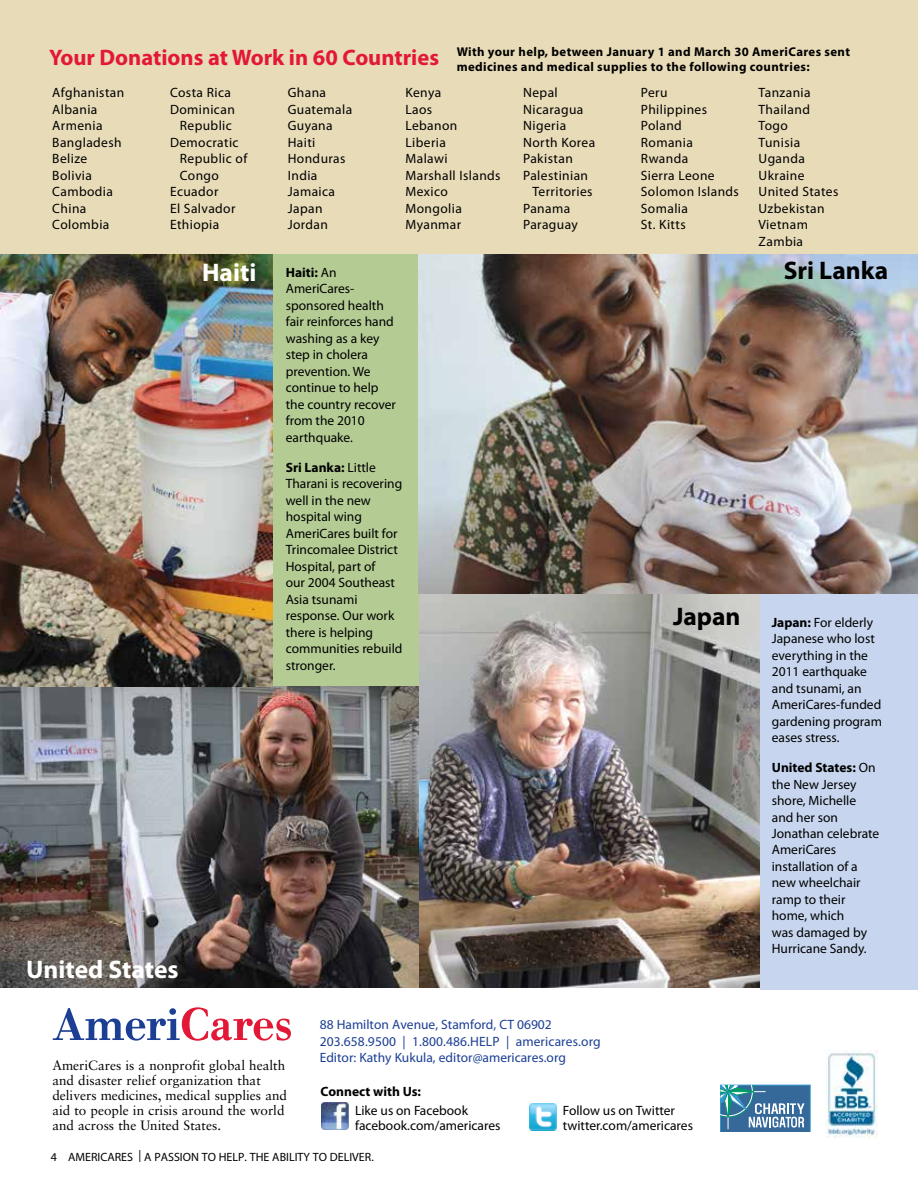
<style>
.page{position:relative;width:918px;height:1188px;background:#fff}
.page>*{position:absolute;margin:0;border:0;box-sizing:border-box;transform-origin:0 0}
.t1{font:700 25.5px "Myriad Pro";color:#fff}
.t2{font:700 25.5px "Myriad Pro";color:#000}
.t3{font:700 22.5px "Myriad Pro";color:#e31837}
.t4{font:13.5px/16.5px "Myriad Pro";color:#000}
.t5{font:13.5px/16.5px "Myriad Pro";letter-spacing:.03em;color:#000}
.t6{font:13.5px/15px "Sabon";color:#000}
.t7{font:13.5px/16.5px "Myriad Pro";color:#1c3f94}
.t8{font:700 13.5px "Myriad Pro";color:#000}
.t9{font:700 12.75px/15px "Myriad Pro";letter-spacing:.03em;color:#000}
.t10{font:12px "Myriad Pro";color:#000}
.s1{font-weight:700}
</style>
<div class="page">
<img style="left:419px;top:594px;width:341px;height:394px">
<div style="left:760px;top:594px;width:158px;height:396px;background:#c7d6ee"></div>
<div style="left:0;top:0;width:918px;height:255px;background:#e8dbb8"></div>
<svg style="left:53px;top:1007px;width:238px;height:34px"></svg>
<img style="left:530px;top:1104px;width:27px;height:27px">
<img style="left:322px;top:1103px;width:27px;height:27px">
<div style="left:721px;top:1085px;width:89px;height:47px;background:#35699a"></div>
<div style="left:720px;top:1085px;width:90px;height:47px;border:1px solid #349acd"></div>
<hr style="left:728px;top:1085px;width:1px;height:44px;background:#fff">
<svg style="left:721px;top:1085px;width:84px;height:43px"></svg>
<img style="left:825px;top:1051px;width:52px;height:86px">
<div style="left:268px;top:255px;width:151px;height:432px;background:#b4cc94"></div>
<img style="left:419px;top:255px;width:499px;height:339px">
<img style="left:0;top:687px;width:419px;height:301px">
<img style="left:0;top:255px;width:273px;height:432px">
<h2 class="t3" style="left:49px;top:49px;width:391px">Your Donations at Work in 60 Countries</h2>
<p class="t9" style="left:457px;top:46px;width:395px">With your help, between January 1 and March 30 AmeriCares sent medicines and medical supplies to the following countries:</p>
<p class="t5" style="left:52px;top:86px;width:74px">Afghanistan<br>Albania<br>Armenia<br>Bangladesh<br>Belize<br>Bolivia<br>Cambodia<br>China<br>Colombia</p>
<p class="t5" style="left:170px;top:86px;width:63px">Costa Rica</p>
<p class="t5" style="left:170px;top:102px;width:66px">Dominican</p>
<p class="t5" style="left:180px;top:119px;width:54px">Republic</p>
<p class="t5" style="left:170px;top:135px;width:70px">Democratic</p>
<p class="t5" style="left:180px;top:152px;width:69px">Republic of</p>
<p class="t4" style="left:180px;top:168px;width:41px">Congo</p>
<p class="t5" style="left:170px;top:185px;width:50px">Ecuador</p>
<p class="t5" style="left:170px;top:201px;width:67px">El Salvador</p>
<p class="t5" style="left:170px;top:218px;width:51px">Ethiopia</p>
<p class="t5" style="left:288px;top:86px;width:66px">Ghana<br>Guatemala<br>Guyana<br>Haiti<br>Honduras<br>India<br>Jamaica<br>Japan<br>Jordan</p>
<p class="t5" style="left:405px;top:86px;width:97px">Kenya<br>Laos<br>Lebanon<br>Liberia<br>Malawi<br>Marshall Islands<br>Mexico<br>Mongolia<br>Myanmar</p>
<p class="t4" style="left:523px;top:86px;width:36px">Nepal</p>
<p class="t5" style="left:523px;top:102px;width:62px">Nicaragua</p>
<p class="t5" style="left:523px;top:119px;width:45px">Nigeria</p>
<p class="t5" style="left:523px;top:135px;width:74px">North Korea</p>
<p class="t5" style="left:523px;top:152px;width:51px">Pakistan</p>
<p class="t5" style="left:523px;top:168px;width:66px">Palestinian</p>
<p class="t5" style="left:532px;top:185px;width:62px">Territories</p>
<p class="t4" style="left:523px;top:201px;width:49px">Panama</p>
<p class="t5" style="left:523px;top:218px;width:56px">Paraguay</p>
<p class="t5" style="left:641px;top:86px;width:100px">Peru<br>Philippines<br>Poland<br>Romania<br>Rwanda<br>Sierra Leone<br>Solomon Islands<br>Somalia<br>St. Kitts</p>
<p class="t5" style="left:759px;top:86px;width:81px">Tanzania<br>Thailand<br>Togo<br>Tunisia<br>Uganda<br>Ukraine<br>United States<br>Uzbekistan<br>Vietnam<br>Zambia</p>
<h1 class="t1" style="left:202px;top:262px;width:56px">Haiti</h1>
<p class="t4" style="left:286px;top:265px;width:112px"><span class="s1">Haiti:</span> An<br>AmeriCares&shy;sponsored health fair reinforces hand washing as a key step in cholera prevention. We continue to help the country recover from the 2010 earthquake.</p>
<p class="t4" style="left:286px;top:460px;width:118px"><span class="s1">Sri Lanka:</span> Little<br>Tharani is recovering well in the new hospital wing<br>AmeriCares built for<br>Trincomalee District<br>Hospital, part of<br>our 2004 Southeast<br>Asia tsunami response. Our work there is helping communities rebuild stronger.</p>
<h1 class="t2" style="left:784px;top:261px;width:106px">Sri Lanka</h1>
<h1 class="t2" style="left:673px;top:607px;width:69px">Japan</h1>
<p class="t4" style="left:772px;top:615px;width:112px"><span class="s1">Japan:</span> For elderly<br>Japanese who lost everything in the<br>2011 earthquake and tsunami, an<br>AmeriCares-funded gardening program eases stress.</p>
<p class="t4" style="left:772px;top:760px;width:109px"><span class="s1">United States:</span> On the New Jersey shore, Michelle and her son<br>Jonathan celebrate<br>AmeriCares installation of a new wheelchair ramp to their home, which<br>was damaged by<br>Hurricane Sandy.</p>
<h1 class="t1" style="left:26px;top:960px;width:154px">United States</h1>
<p class="t6" style="left:52px;top:1059px;width:236px">AmeriCares is a nonprofit global health and disaster relief organization that delivers medicines, medical supplies and aid to people in crisis around the world and across the United States.</p>
<p class="t7" style="left:320px;top:1018px;width:283px">88 Hamilton Avenue, Stamford, CT 06902<br>203.658.9500 | 1.800.486.HELP | americares.org<br>Editor: Kathy Kukula, editor@americares.org</p>
<p class="t8" style="left:321px;top:1087px;width:102px">Connect with Us:</p>
<p class="t4" style="left:355px;top:1104px;width:147px;line-height:15px">Like us on Facebook facebook.com/americares</p>
<p class="t4" style="left:563px;top:1104px;width:132px;line-height:15px">Follow us on Twitter twitter.com/americares</p>
<p class="t10" style="left:51px;top:1152px;width:325px">4 AMERICARES | A PASSION TO HELP. THE ABILITY TO DELIVER.</p>
</div>
